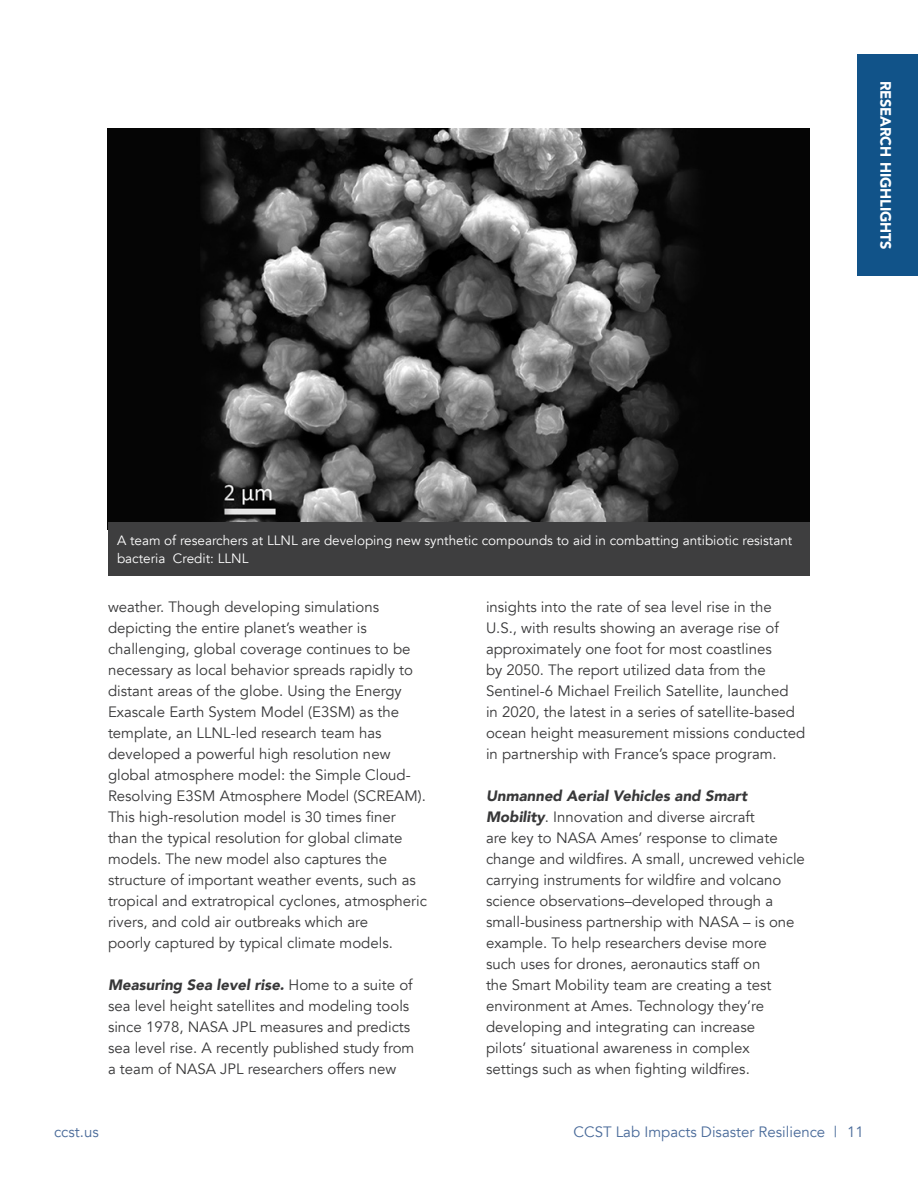
<style>
.page{position:relative;width:918px;height:1188px;background:#fff}
.page>*{position:absolute;margin:0;border:0;box-sizing:border-box;transform-origin:0 0}
.t1{font:15px/21px "Avenir";color:#383839}
.t2{font:15px "Avenir";color:#496a99}
.t3{font:900 15px "Avenir";letter-spacing:-.01em;color:#fff}
.t4{font:13.5px/18px "Avenir";color:#fff}
.s1{font-weight:900;font-style:italic}
</style>
<div class="page">
<div style="left:857px;top:54px;width:61px;height:222px;background:#115389"></div>
<img style="left:108px;top:129px;width:702px;height:393px">
<div style="left:108px;top:522px;width:702px;height:54px;background:#3e3e3f"></div>
<p class="t3" style="left:899px;top:81px;width:170px;rotate:90deg">RESEARCH HIGHLIGHTS</p>
<p class="t4" style="left:117px;top:531px;width:677px">A team of researchers at LLNL are developing new synthetic compounds to aid in combatting antibiotic resistant bacteria Credit: LLNL</p>
<p class="t1" style="left:108px;top:597px;width:321px">weather. Though developing simulations depicting the entire planet’s weather is challenging, global coverage continues to be necessary as local behavior spreads rapidly to distant areas of the globe. Using the Energy Exascale Earth System Model (E3SM) as the template, an LLNL-led research team has developed a powerful high resolution new global atmosphere model: the Simple Cloud-Resolving E3SM Atmosphere Model (SCREAM).<br>This high-resolution model is 30 times finer than the typical resolution for global climate models. The new model also captures the structure of important weather events, such as tropical and extratropical cyclones, atmospheric rivers, and cold air outbreaks which are<br>poorly captured by typical climate models.</p>
<p class="t1" style="left:108px;top:975px;width:308px"><span class="s1">Measuring Sea level rise.</span> Home to a suite of sea level height satellites and modeling tools since 1978, NASA JPL measures and predicts sea level rise. A recently published study from a team of NASA JPL researchers offers new</p>
<p class="t1" style="left:486px;top:597px;width:321px">insights into the rate of sea level rise in the U.S., with results showing an average rise of approximately one foot for most coastlines<br>by 2050. The report utilized data from the Sentinel-6 Michael Freilich Satellite, launched<br>in 2020, the latest in a series of satellite-based ocean height measurement missions conducted in partnership with France’s space program.</p>
<p class="t1" style="left:486px;top:786px;width:320px"><span class="s1">Unmanned Aerial Vehicles and Smart Mobility</span>. Innovation and diverse aircraft<br>are key to NASA Ames’ response to climate change and wildfires. A small, uncrewed vehicle carrying instruments for wildfire and volcano science observations–developed through a small-business partnership with NASA – is one example. To help researchers devise more<br>such uses for drones, aeronautics staff on<br>the Smart Mobility team are creating a test environment at Ames. Technology they’re developing and integrating can increase<br>pilots’ situational awareness in complex settings such as when fighting wildfires.</p>
<p class="t2" style="left:54px;top:1123px;width:46px">ccst.us</p>
<p class="t2" style="left:574px;top:1123px;width:292px">CCST Lab Impacts Disaster Resilience | 11</p>
</div>
